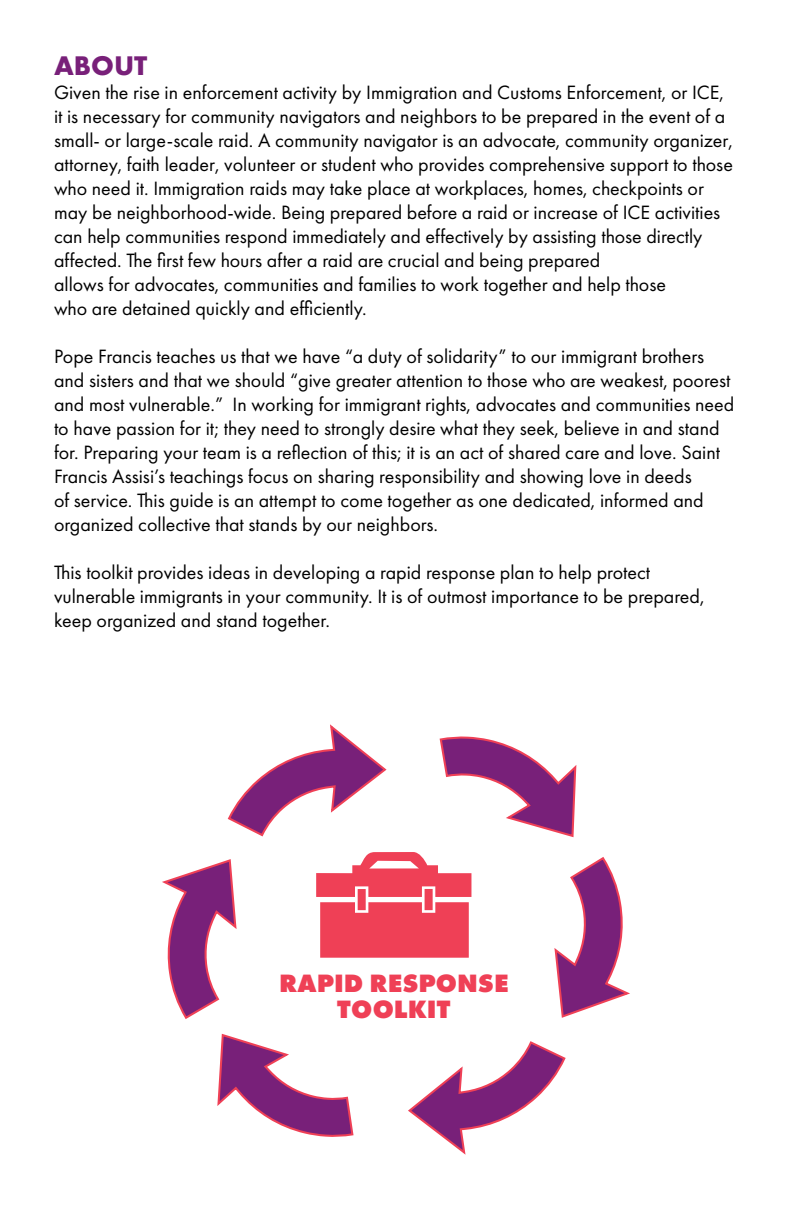
<style>
.page{position:relative;width:792px;height:1224px;background:#fff}
.page>*{position:absolute;margin:0;border:0;box-sizing:border-box;transform-origin:0 0}
.t1{font:700 28px "Futura PT";color:#782079}
.t2{font:800 26px/25.8px "Futura PT";color:#ef4056;text-align:center}
.t3{font:20px/24px "Futura PT";color:#000}
</style>
<div class="page">
<svg style="left:217px;top:1033px;width:137px;height:104px"></svg>
<svg style="left:439px;top:736px;width:138px;height:102px"></svg>
<svg style="left:162px;top:859px;width:75px;height:160px"></svg>
<svg style="left:554px;top:857px;width:76px;height:161px"></svg>
<svg style="left:227px;top:724px;width:160px;height:113px"></svg>
<svg style="left:408px;top:1041px;width:158px;height:114px"></svg>
<svg style="left:316px;top:852px;width:155px;height:106px"></svg>
<h1 class="t1" style="left:54px;top:48px;width:95px">ABOUT</h1>
<p class="t3" style="left:54px;top:81px;width:681px">Given the rise in enforcement activity by Immigration and Customs Enforcement, or ICE, it is necessary for community navigators and neighbors to be prepared in the event of a small- or large-scale raid. A community navigator is an advocate, community organizer, attorney, faith leader, volunteer or student who provides comprehensive support to those who need it. Immigration raids may take place at workplaces, homes, checkpoints or may be neighborhood-wide. Being prepared before a raid or increase of ICE activities can help communities respond immediately and effectively by assisting those directly affected. The first few hours after a raid are crucial and being prepared<br>allows for advocates, communities and families to work together and help those<br>who are detained quickly and efficiently.</p>
<p class="t3" style="left:54px;top:345px;width:682px">Pope Francis teaches us that we have “a duty of solidarity” to our immigrant brothers and sisters and that we should “give greater attention to those who are weakest, poorest and most vulnerable.” In working for immigrant rights, advocates and communities need to have passion for it; they need to strongly desire what they seek, believe in and stand for. Preparing your team is a reflection of this; it is an act of shared care and love. Saint Francis Assisi’s teachings focus on sharing responsibility and showing love in deeds<br>of service. This guide is an attempt to come together as one dedicated, informed and organized collective that stands by our neighbors.</p>
<p class="t3" style="left:54px;top:561px;width:652px">This toolkit provides ideas in developing a rapid response plan to help protect vulnerable immigrants in your community. It is of outmost importance to be prepared, keep organized and stand together.</p>
<h2 class="t2" style="left:279px;top:970px;width:231px">RAPID RESPONSE<br>TOOLKIT</h2>
</div>
